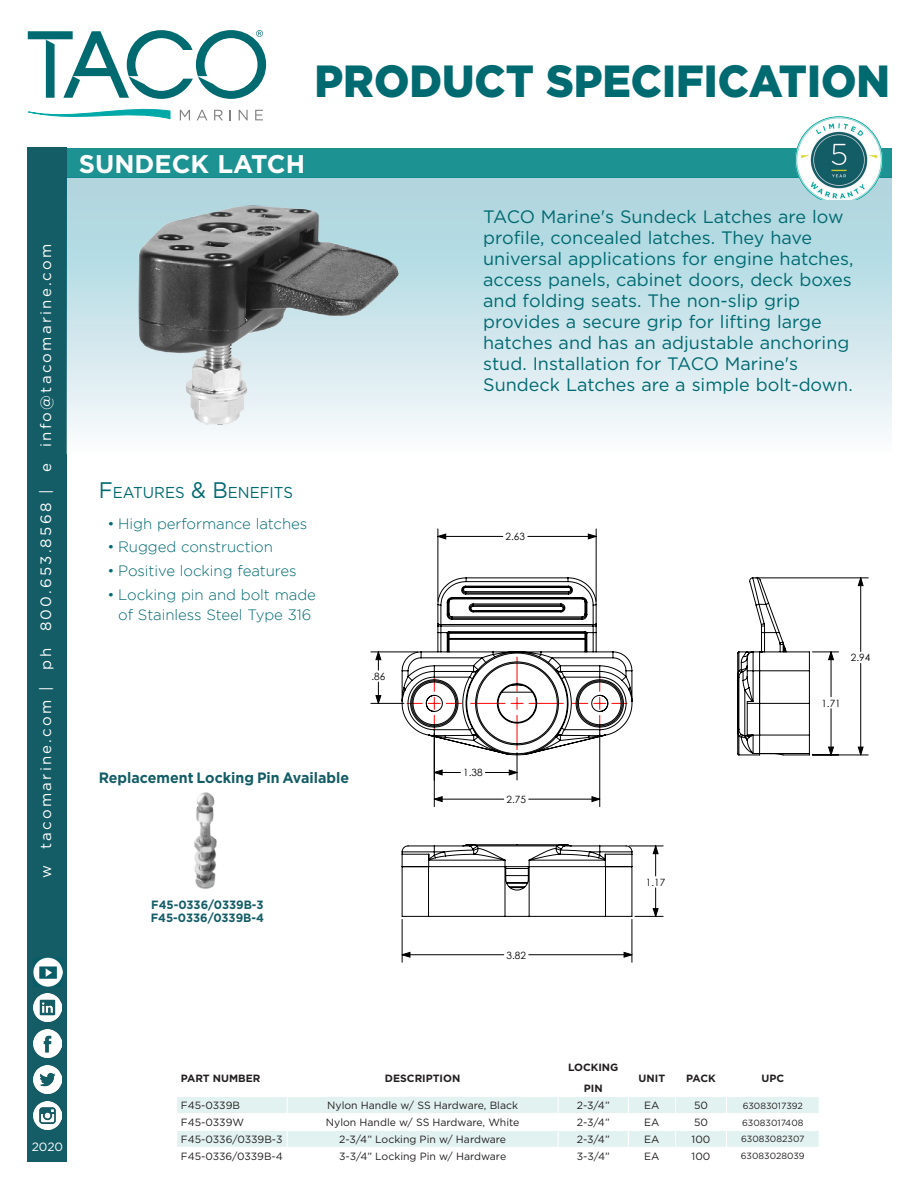
<style>
.page{position:relative;width:918px;height:1188px;background:#fff}
.page>*{position:absolute;margin:0;border:0;box-sizing:border-box;transform-origin:0 0}
.t1{font:900 45px "Gotham";color:#006a71;scale:.95 1}
.Section_Header{font:700 25.5px "Gotham";color:#fff}
.Copy{font:18px/21px "Gotham";color:#006a71}
.t2{font:15.75px "Gotham";color:#006a71;scale:.95 1}
.t3{font:300 15px/19.5px "Gotham";letter-spacing:-.005em;color:#006a71;text-align:center}
.t4{font:15px "Gotham";letter-spacing:.15em;color:#fff}
.t5{font:700 15px "Gotham";color:#145d66;scale:.95 1}
.t6{font:700 12px "Gotham";color:#145d66;scale:.95 1}
.t7{font:12px "Gotham";color:#fff}
.t8{font:10.5px "Gotham";color:#231f20}
.t9{font:700 10.5px/21px "Gotham";color:#231f20;text-align:center}
.t10{font:10.05px "Century Gothic";color:#000}
.t11{font:9px "Gotham";color:#231f20}
.s1{font-size:22.5px}
</style>
<div class="page">
<div style="left:28px;top:148px;width:39px;height:1014px;background:#145d66"></div>
<div style="left:67px;top:148px;width:825px;height:29px;background:#1c9292"></div>
<div style="left:67px;top:177px;width:825px;height:277px;background:linear-gradient(to bottom,#a4d1db,#f6fafc)"></div>
<svg style="left:28px;top:30px;width:238px;height:90px"></svg>
<img style="left:33px;top:993px;width:28px;height:29px">
<img style="left:33px;top:1029px;width:28px;height:29px">
<img style="left:33px;top:1065px;width:28px;height:29px">
<img style="left:33px;top:1102px;width:28px;height:28px">
<img style="left:33px;top:957px;width:30px;height:30px">
<img style="left:194px;top:792px;width:23px;height:97px">
<img style="left:130px;top:195px;width:275px;height:238px">
<svg style="left:177px;top:1097px;width:642px;height:50px"></svg>
<hr style="left:176px;top:1113px;width:111px;height:1px;background:#fff">
<hr style="left:176px;top:1130px;width:111px;height:1px;background:#fff">
<hr style="left:287px;top:1113px;width:271px;height:1px;background:#fff">
<hr style="left:287px;top:1130px;width:271px;height:1px;background:#fff">
<hr style="left:558px;top:1113px;width:70px;height:1px;background:#fff">
<hr style="left:628px;top:1113px;width:48px;height:1px;background:#fff">
<hr style="left:558px;top:1130px;width:70px;height:1px;background:#fff">
<hr style="left:628px;top:1130px;width:48px;height:1px;background:#fff">
<img style="left:795px;top:116px;width:89px;height:84px">
<hr style="left:438px;top:529px;width:1px;height:72px;background:#000">
<hr style="left:596px;top:529px;width:1px;height:72px;background:#000">
<hr style="left:371px;top:652px;width:47px;height:1px;background:#000">
<hr style="left:371px;top:703px;width:33px;height:1px;background:#000">
<hr style="left:402px;top:919px;width:1px;height:43px;background:#000">
<hr style="left:632px;top:919px;width:1px;height:43px;background:#000">
<hr style="left:756px;top:578px;width:112px;height:1px;background:#000">
<hr style="left:812px;top:755px;width:56px;height:1px;background:#000">
<svg style="left:376px;top:534px;width:487px;height:423px"></svg>
<svg style="left:401px;top:577px;width:232px;height:203px"></svg>
<svg style="left:401px;top:844px;width:262px;height:73px"></svg>
<svg style="left:737px;top:577px;width:102px;height:179px"></svg>
<p class="t4" style="left:36px;top:878px;width:636px;rotate:-90deg">w tacomarine.com | ph 800.653.8568 | e info@tacomarine.com</p>
<h1 class="t1" style="left:315px;top:55px;width:607px">PRODUCT SPECIFICATION</h1>
<p class="Section_Header" style="left:79px;top:147px;width:228px">SUNDECK LATCH</p>
<p class="Copy" style="left:483px;top:205px;width:372px">TACO Marine's Sundeck Latches are low profile, concealed latches. They have universal applications for engine hatches, access panels, cabinet doors, deck boxes and folding seats. The non-slip grip provides a secure grip for lifting large hatches and has an adjustable anchoring stud. Installation for TACO Marine's Sundeck Latches are a simple bolt-down.</p>
<p class="t2" style="left:99px;top:483px;width:206px"><span class="s1">F</span>EATURES <span class="s1">&amp; B</span>ENEFITS</p>
<p class="t3" style="left:107px;top:513px;width:201px">• High performance latches</p>
<p class="t3" style="left:107px;top:537px;width:167px">• Rugged construction</p>
<p class="t3" style="left:107px;top:561px;width:191px">• Positive locking features</p>
<p class="t3" style="left:107px;top:585px;width:210px">• Locking pin and bolt made of Stainless Steel Type 316</p>
<p class="t10" style="left:372px;top:669px;width:15px">.86</p>
<p class="t5" style="left:99px;top:767px;width:265px">Replacement Locking Pin Available</p>
<p class="t6" style="left:151px;top:896px;width:120px">F45-0336/0339B-3</p>
<p class="t6" style="left:151px;top:910px;width:121px">F45-0336/0339B-4</p>
<p class="t10" style="left:506px;top:530px;width:21px">2.63</p>
<p class="t10" style="left:463px;top:766px;width:21px">1.38</p>
<p class="t10" style="left:507px;top:792px;width:21px">2.75</p>
<p class="t10" style="left:507px;top:948px;width:21px">3.82</p>
<p class="t10" style="left:646px;top:875px;width:21px">1.17</p>
<p class="t10" style="left:851px;top:651px;width:21px">2.94</p>
<p class="t10" style="left:821px;top:696px;width:21px">1.71</p>
<p class="t7" style="left:32px;top:1139px;width:33px">2020</p>
<p class="t9" style="left:181px;top:1067px;width:81px">PART NUMBER</p>
<p class="t9" style="left:385px;top:1067px;width:77px">DESCRIPTION</p>
<p class="t9" style="left:568px;top:1057px;width:52px">LOCKING<br>PIN</p>
<p class="t9" style="left:639px;top:1067px;width:28px">UNIT</p>
<p class="t9" style="left:686px;top:1067px;width:31px">PACK</p>
<p class="t9" style="left:761px;top:1067px;width:24px">UPC</p>
<p class="t8" style="left:181px;top:1099px;width:61px">F45-0339B</p>
<p class="t8" style="left:327px;top:1099px;width:192px">Nylon Handle w/ SS Hardware, Black</p>
<p class="t8" style="left:577px;top:1099px;width:34px">2-3/4”</p>
<p class="t8" style="left:644px;top:1099px;width:17px">EA</p>
<p class="t8" style="left:694px;top:1099px;width:15px">50</p>
<p class="t11" style="left:743px;top:1100px;width:62px">63083017392</p>
<p class="t8" style="left:181px;top:1116px;width:65px">F45-0339W</p>
<p class="t8" style="left:326px;top:1116px;width:195px">Nylon Handle w/ SS Hardware, White</p>
<p class="t8" style="left:577px;top:1116px;width:34px">2-3/4”</p>
<p class="t8" style="left:644px;top:1116px;width:17px">EA</p>
<p class="t8" style="left:694px;top:1116px;width:15px">50</p>
<p class="t11" style="left:742px;top:1117px;width:63px">63083017408</p>
<p class="t8" style="left:181px;top:1133px;width:103px">F45-0336/0339B-3</p>
<p class="t8" style="left:339px;top:1133px;width:169px">2-3/4” Locking Pin w/ Hardware</p>
<p class="t8" style="left:577px;top:1133px;width:34px">2-3/4”</p>
<p class="t8" style="left:644px;top:1133px;width:17px">EA</p>
<p class="t8" style="left:692px;top:1133px;width:20px">100</p>
<p class="t11" style="left:741px;top:1133px;width:65px">63083082307</p>
<p class="t8" style="left:181px;top:1149px;width:104px">F45-0336/0339B-4</p>
<p class="t8" style="left:339px;top:1149px;width:169px">3-3/4” Locking Pin w/ Hardware</p>
<p class="t8" style="left:577px;top:1149px;width:35px">3-3/4”</p>
<p class="t8" style="left:644px;top:1149px;width:17px">EA</p>
<p class="t8" style="left:692px;top:1149px;width:20px">100</p>
<p class="t11" style="left:741px;top:1150px;width:65px">63083028039</p>
</div>
